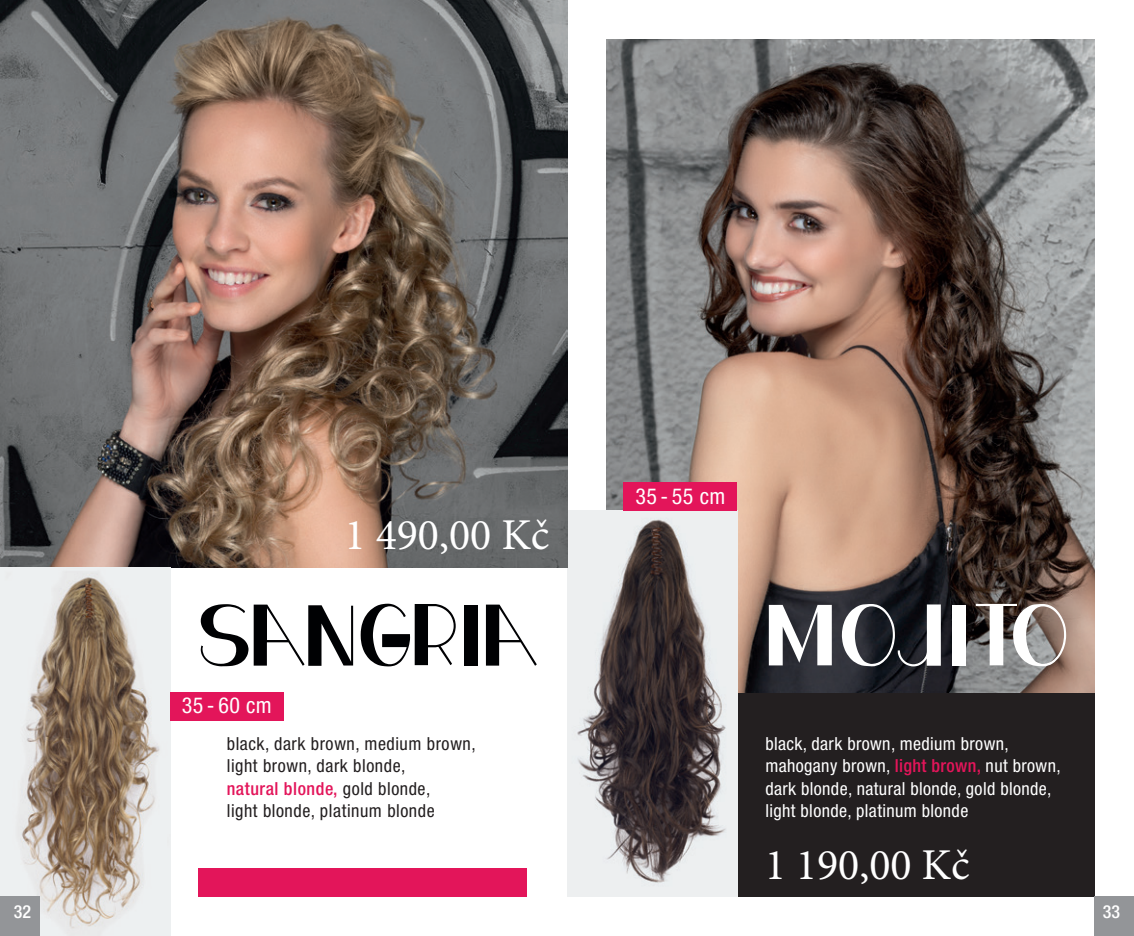
<style>
.page{position:relative;width:1134px;height:936px;background:#fff}
.page>*{position:absolute;margin:0;border:0;box-sizing:border-box;transform-origin:0 0}
.t1{font:100px "CF Paris";letter-spacing:.01em;color:#000103;scale:.93 1}
.t2{font:100px "CF Paris";letter-spacing:.03em;color:#fff}
.t3{font:44px "Minion Pro";color:#fff}
.t4{font:condensed 22px "Helvetica Neue LT Pro";letter-spacing:.02em;color:#fff}
.t5{font:condensed 18px/22px "Helvetica Neue LT Pro";letter-spacing:.02em;color:#fff}
.t6{font:condensed 18px/22px "Helvetica Neue LT Pro";letter-spacing:.03em;color:#231f20}
.t7{font:500 condensed 18px "Helvetica Neue LT Pro";color:#fff}
.s1{font-weight:500;color:#e3155a}
</style>
<div class="page">
<div style="left:737px;top:692px;width:357px;height:204px;background:#231f20"></div>
<img style="left:607px;top:40px;width:487px;height:652px">
<img style="left:567px;top:510px;width:170px;height:386px">
<div style="left:198px;top:867px;width:329px;height:29px;background:#e3155a"></div>
<img style="left:0;top:0;width:567px;height:567px">
<img style="left:0;top:567px;width:170px;height:368px">
<div style="left:0;top:896px;width:40px;height:39px;background:#939598"></div>
<div style="left:1094px;top:896px;width:40px;height:39px;background:#939598"></div>
<div style="left:170px;top:692px;width:113px;height:28px;background:#e3155a"></div>
<div style="left:624px;top:482px;width:113px;height:28px;background:#e3155a"></div>
<h2 class="t3" style="left:345px;top:506px;width:206px">1 490,00 Kč</h2>
<h1 class="t1" style="left:198px;top:572px;width:366px">sangria</h1>
<p class="t4" style="left:182px;top:693px;width:91px">35 - 60 cm</p>
<p class="t6" style="left:227px;top:733px;width:250px">black, dark brown, medium brown, light brown, dark blonde,<br><span class="s1">natural blonde,</span> gold blonde,<br>light blonde, platinum blonde</p>
<p class="t4" style="left:635px;top:483px;width:91px">35 - 55 cm</p>
<h1 class="t2" style="left:765px;top:572px;width:306px">mojito</h1>
<p class="t5" style="left:765px;top:733px;width:297px">black, dark brown, medium brown, mahogany brown, <span class="s1">light brown,</span> nut brown, dark blonde, natural blonde, gold blonde, light blonde, platinum blonde</p>
<h2 class="t3" style="left:765px;top:835px;width:206px">1 190,00 Kč</h2>
<p class="t7" style="left:14px;top:900px;width:19px">32</p>
<p class="t7" style="left:1103px;top:900px;width:19px">33</p>
</div>
